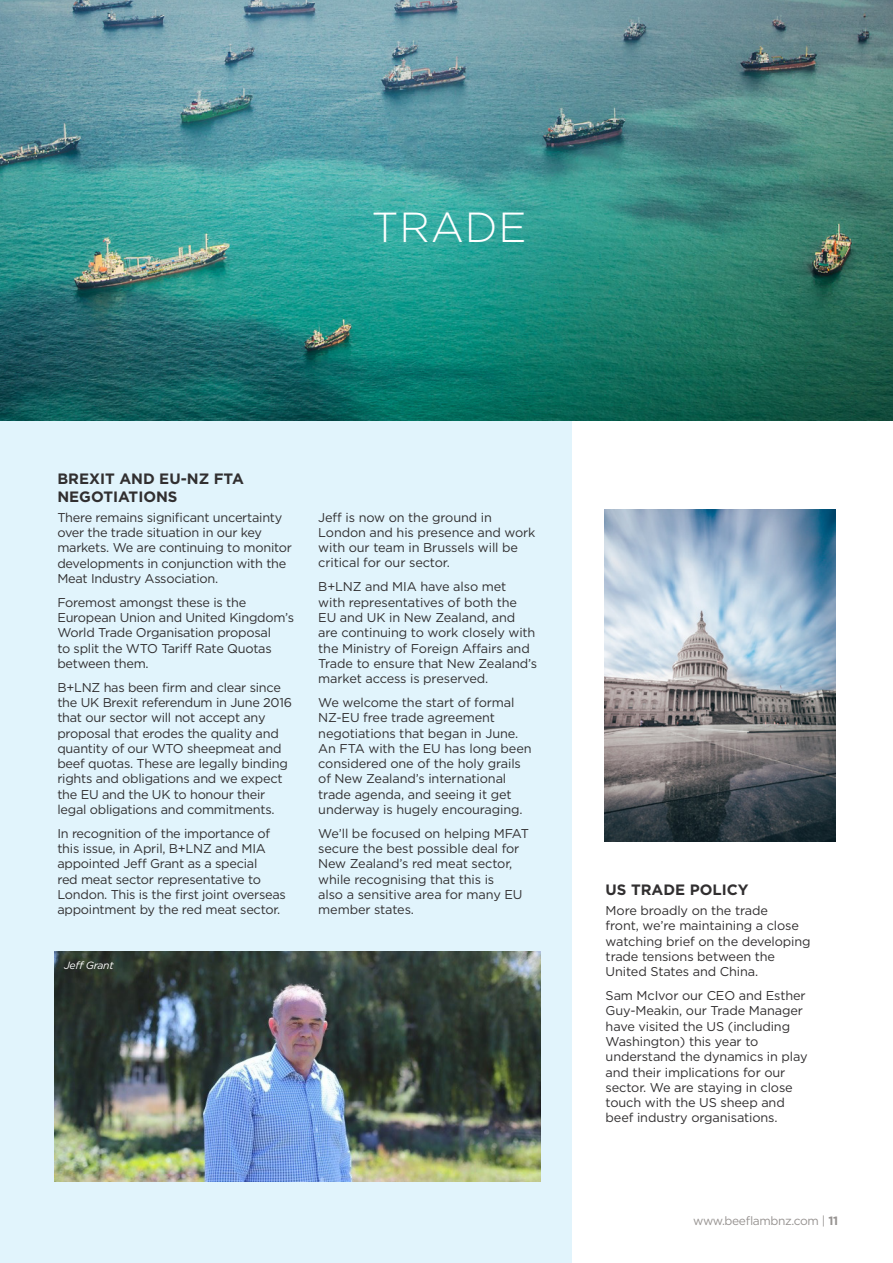
<style>
.page{position:relative;width:893px;height:1263px;background:#fff}
.page>*{position:absolute;margin:0;border:0;box-sizing:border-box;transform-origin:0 0}
.Body_Black_8_5pt{font:300 42px "Gotham";letter-spacing:.02em;color:#fff}
.Upper_body{font:700 15px/18px "Gotham";color:#312f30}
.Body_Black_8_5pt-2{font:12.75px/15.3px "Gotham";letter-spacing:-.02em;color:#312f30}
.t1{font:12px "Gotham";letter-spacing:-.03em;color:#979391}
.Body_Black_8_5pt-3{font:italic 10.5px "Gotham";letter-spacing:-.03em;color:#fff}
.s1{font-weight:700}
</style>
<div class="page">
<div style="left:0;top:421px;width:571px;height:842px;background:#e1f4fc"></div>
<img style="left:0;top:0;width:893px;height:421px">
<img style="left:605px;top:509px;width:230px;height:333px">
<img style="left:54px;top:952px;width:486px;height:229px">
<p class="Body_Black_8_5pt" style="left:371px;top:201px;width:157px">TRADE</p>
<p class="Upper_body" style="left:57px;top:470px;width:188px">BREXIT AND EU-NZ FTA<br>NEGOTIATIONS</p>
<p class="Body_Black_8_5pt-2" style="left:57px;top:509px;width:236px">There remains significant uncertainty over the trade situation in our key markets. We are continuing to monitor developments in conjunction with the Meat Industry Association.</p>
<p class="Body_Black_8_5pt-2" style="left:57px;top:594px;width:238px">Foremost amongst these is the<br>European Union and United Kingdom’s<br>World Trade Organisation proposal<br>to split the WTO Tariff Rate Quotas between them.</p>
<p class="Body_Black_8_5pt-2" style="left:57px;top:679px;width:236px">B+LNZ has been firm and clear since the UK Brexit referendum in June 2016 that our sector will not accept any proposal that erodes the quality and quantity of our WTO sheepmeat and beef quotas. These are legally binding rights and obligations and we expect the EU and the UK to honour their legal obligations and commitments.</p>
<p class="Body_Black_8_5pt-2" style="left:57px;top:825px;width:230px">In recognition of the importance of this issue, in April, B+LNZ and MIA appointed Jeff Grant as a special<br>red meat sector representative to London. This is the first joint overseas appointment by the red meat sector.</p>
<p class="Body_Black_8_5pt-3" style="left:64px;top:958px;width:51px">Jeff Grant</p>
<p class="Body_Black_8_5pt-2" style="left:318px;top:509px;width:219px">Jeff is now on the ground in<br>London and his presence and work with our team in Brussels will be critical for our sector.</p>
<p class="Body_Black_8_5pt-2" style="left:318px;top:579px;width:220px">B+LNZ and MIA have also met<br>with representatives of both the<br>EU and UK in New Zealand, and are continuing to work closely with the Ministry of Foreign Affairs and<br>Trade to ensure that New Zealand’s market access is preserved.</p>
<p class="Body_Black_8_5pt-2" style="left:318px;top:694px;width:215px">We welcome the start of formal<br>NZ-EU free trade agreement negotiations that began in June.<br>An FTA with the EU has long been considered one of the holy grails of New Zealand’s international trade agenda, and seeing it get underway is hugely encouraging.</p>
<p class="Body_Black_8_5pt-2" style="left:318px;top:825px;width:212px">We’ll be focused on helping MFAT secure the best possible deal for<br>New Zealand’s red meat sector, while recognising that this is<br>also a sensitive area for many EU member states.</p>
<p class="Upper_body" style="left:606px;top:881px;width:144px">US TRADE POLICY</p>
<p class="Body_Black_8_5pt-2" style="left:606px;top:902px;width:207px">More broadly on the trade<br>front, we’re maintaining a close watching brief on the developing trade tensions between the<br>United States and China.</p>
<p class="Body_Black_8_5pt-2" style="left:606px;top:987px;width:204px">Sam McIvor our CEO and Esther<br>Guy-Meakin, our Trade Manager have visited the US (including<br>Washington) this year to understand the dynamics in play and their implications for our sector. We are staying in close touch with the US sheep and beef industry organisations.</p>
<p class="t1" style="left:693px;top:1213px;width:146px">www.beeflambnz.com | <span class="s1">11</span></p>
</div>
